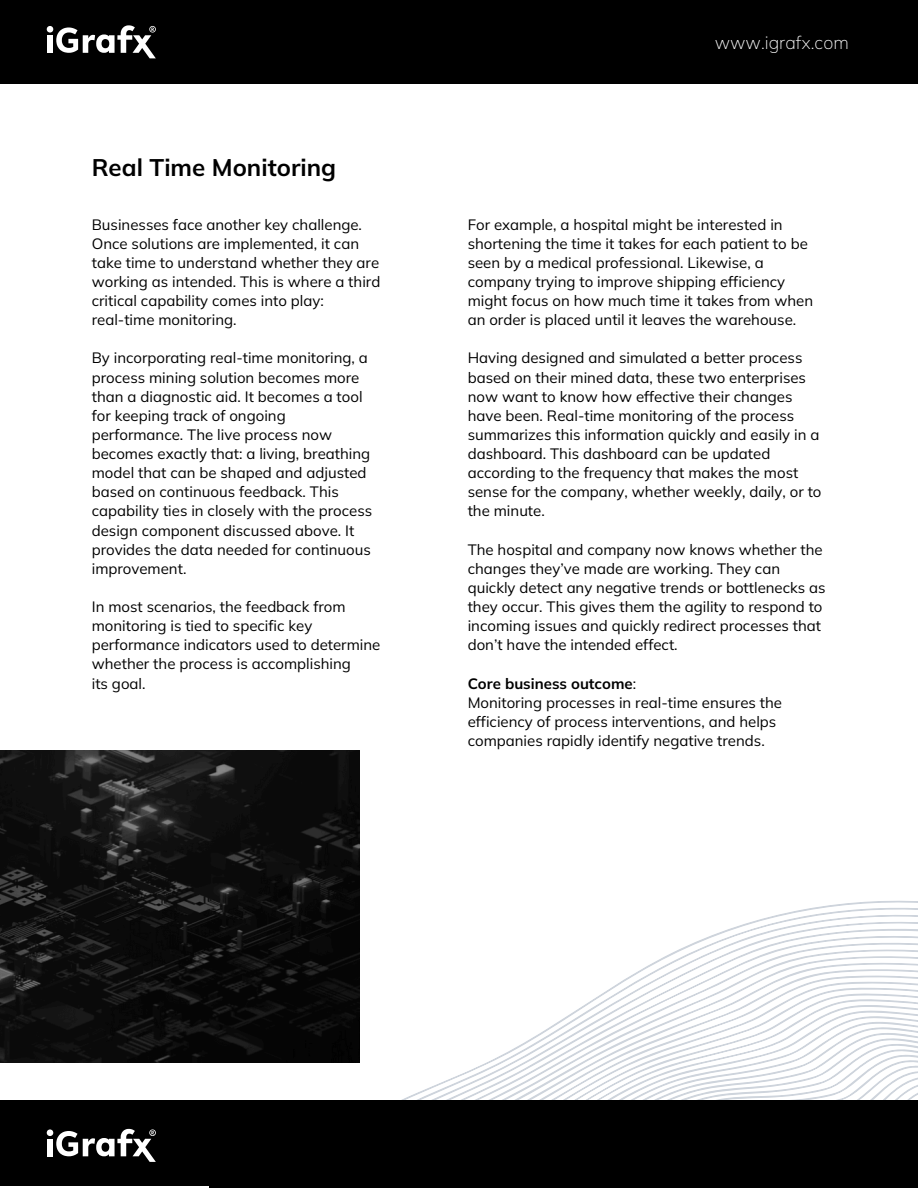
<style>
.page{position:relative;width:918px;height:1188px;background:#fff}
.page>*{position:absolute;margin:0;border:0;box-sizing:border-box;transform-origin:0 0}
.t1{font:700 24px "Mulish";color:#000}
.t2{font:200 18px "Mulish";color:#fff}
.t3{font:15px/19.2px "Mulish";color:#000}
.t4{font:700 15px "Mulish";color:#000}
.s1{font-weight:400}
</style>
<div class="page">
<div style="left:0;top:0;width:918px;height:83px;background:#000"></div>
<svg style="left:254px;top:923px;width:664px;height:140px"></svg>
<svg style="left:265px;top:935px;width:653px;height:128px"></svg>
<svg style="left:277px;top:941px;width:641px;height:122px"></svg>
<svg style="left:288px;top:948px;width:630px;height:115px"></svg>
<svg style="left:299px;top:955px;width:619px;height:108px"></svg>
<svg style="left:311px;top:962px;width:607px;height:101px"></svg>
<svg style="left:322px;top:968px;width:596px;height:95px"></svg>
<svg style="left:333px;top:975px;width:585px;height:88px"></svg>
<svg style="left:344px;top:981px;width:574px;height:82px"></svg>
<svg style="left:356px;top:988px;width:562px;height:75px"></svg>
<svg style="left:367px;top:993px;width:551px;height:70px"></svg>
<svg style="left:378px;top:998px;width:540px;height:65px"></svg>
<svg style="left:389px;top:1004px;width:529px;height:59px"></svg>
<svg style="left:400px;top:1009px;width:518px;height:91px"></svg>
<svg style="left:411px;top:1015px;width:507px;height:85px"></svg>
<svg style="left:422px;top:1020px;width:496px;height:80px"></svg>
<svg style="left:433px;top:1026px;width:485px;height:74px"></svg>
<svg style="left:444px;top:1031px;width:474px;height:69px"></svg>
<svg style="left:455px;top:1036px;width:463px;height:64px"></svg>
<svg style="left:466px;top:1042px;width:452px;height:58px"></svg>
<svg style="left:477px;top:1047px;width:441px;height:53px"></svg>
<svg style="left:495px;top:1053px;width:423px;height:47px"></svg>
<svg style="left:506px;top:1058px;width:412px;height:42px"></svg>
<svg style="left:517px;top:1064px;width:401px;height:36px"></svg>
<svg style="left:527px;top:1069px;width:391px;height:31px"></svg>
<svg style="left:537px;top:1074px;width:381px;height:26px"></svg>
<div style="left:209px;top:1103px;width:709px;height:85px;background:#000"></div>
<svg style="left:47px;top:25px;width:109px;height:33px"></svg>
<div style="left:0;top:1100px;width:918px;height:86px;background:#000"></div>
<svg style="left:47px;top:1129px;width:109px;height:33px"></svg>
<img style="left:0;top:751px;width:359px;height:311px">
<p class="t1" style="left:92px;top:152px;width:246px">Real Time Monitoring</p>
<h1 class="t3" style="left:92px;top:214px;width:272px">Businesses face another key challenge.</h1>
<p class="t3" style="left:92px;top:233px;width:269px">Once solutions are implemented, it can</p>
<p class="t3" style="left:92px;top:253px;width:289px">take time to understand whether they are</p>
<p class="t3" style="left:92px;top:272px;width:290px">working as intended. This is where a third</p>
<p class="t3" style="left:92px;top:291px;width:234px">critical capability comes into play:</p>
<p class="t3" style="left:92px;top:310px;width:146px">real-time monitoring.</p>
<p class="t3" style="left:92px;top:348px;width:278px">By incorporating real-time monitoring, a</p>
<p class="t3" style="left:92px;top:367px;width:269px">process mining solution becomes more</p>
<p class="t3" style="left:92px;top:386px;width:272px">than a diagnostic aid. It becomes a tool</p>
<p class="t3" style="left:92px;top:406px;width:195px">for keeping track of ongoing</p>
<p class="t3" style="left:92px;top:425px;width:242px">performance. The live process now</p>
<p class="t3" style="left:92px;top:444px;width:280px">becomes exactly that: a living, breathing</p>
<p class="t3" style="left:92px;top:463px;width:276px">model that can be shaped and adjusted</p>
<p class="t3" style="left:92px;top:482px;width:249px">based on continuous feedback. This</p>
<p class="t3" style="left:92px;top:501px;width:282px">capability ties in closely with the process</p>
<p class="t3" style="left:92px;top:520px;width:264px">design component discussed above. It</p>
<p class="t3" style="left:92px;top:539px;width:281px">provides the data needed for continuous</p>
<p class="t3" style="left:92px;top:559px;width:96px">improvement.</p>
<p class="t3" style="left:92px;top:597px;width:255px">In most scenarios, the feedback from</p>
<p class="t3" style="left:92px;top:616px;width:222px">monitoring is tied to specific key</p>
<p class="t3" style="left:92px;top:635px;width:290px">performance indicators used to determine</p>
<p class="t3" style="left:92px;top:654px;width:261px">whether the process is accomplishing</p>
<p class="t3" style="left:92px;top:673px;width:55px">its goal.</p>
<p class="t2" style="left:715px;top:30px;width:136px">www.igrafx.com</p>
<p class="t3" style="left:468px;top:214px;width:342px">For example, a hospital might be interested in shortening the time it takes for each patient to be seen by a medical professional. Likewise, a</p>
<p class="t3" style="left:468px;top:272px;width:347px">company trying to improve shipping efficiency might focus on how much time it takes from when an order is placed until it leaves the warehouse.</p>
<p class="t3" style="left:468px;top:348px;width:353px">Having designed and simulated a better process based on their mined data, these two enterprises now want to know how effective their changes have been. Real-time monitoring of the process summarizes this information quickly and easily in a dashboard. This dashboard can be updated</p>
<p class="t3" style="left:468px;top:463px;width:355px">according to the frequency that makes the most sense for the company, whether weekly, daily, or to</p>
<p class="t3" style="left:468px;top:501px;width:79px">the minute.</p>
<p class="t3" style="left:468px;top:539px;width:359px">The hospital and company now knows whether the changes they’ve made are working. They can quickly detect any negative trends or bottlenecks as they occur. This gives them the agility to respond to</p>
<p class="t3" style="left:468px;top:616px;width:355px">incoming issues and quickly redirect processes that don’t have the intended effect.</p>
<p class="t4" style="left:468px;top:673px;width:170px">Core business outcome<span class="s1">:</span></p>
<p class="t3" style="left:468px;top:692px;width:316px">Monitoring processes in real-time ensures the efficiency of process interventions, and helps companies rapidly identify negative trends.</p>
</div>
